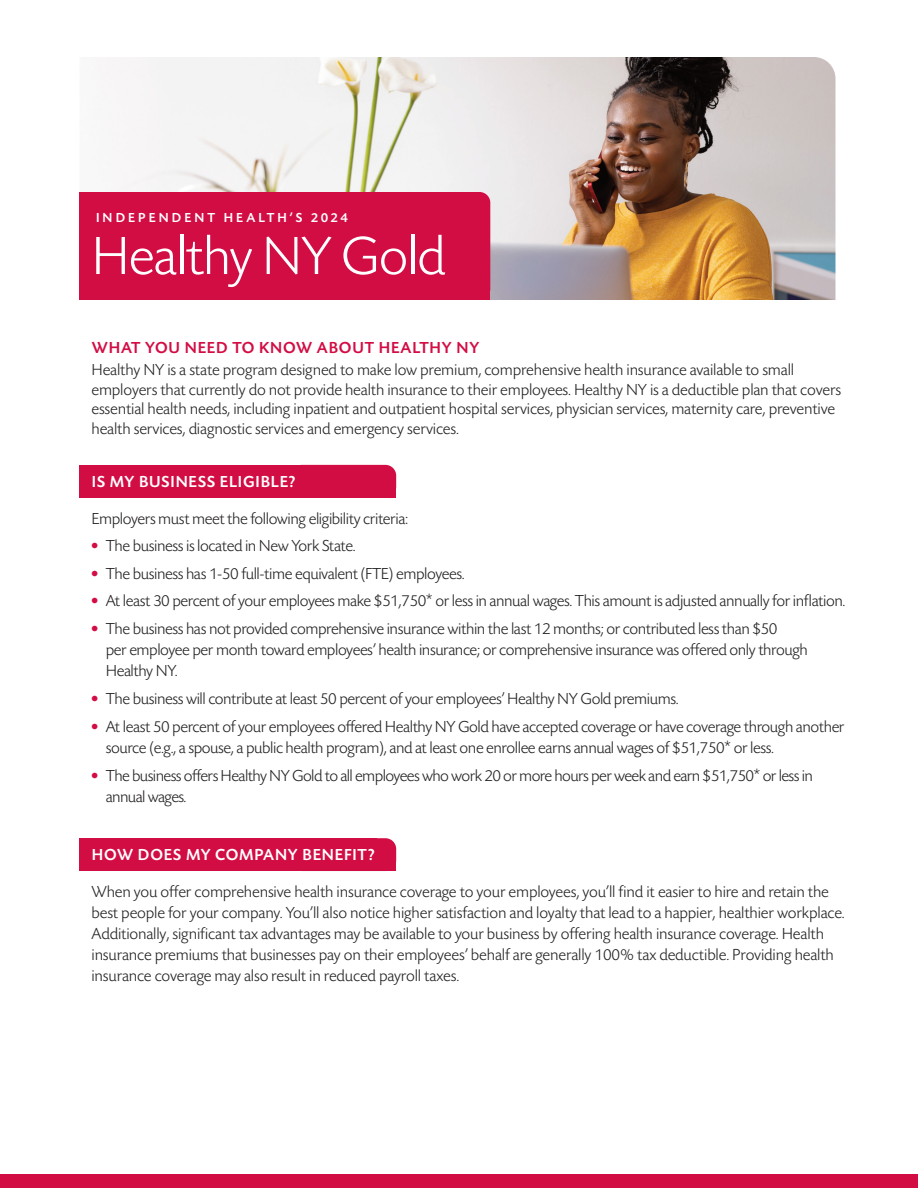
<style>
.page{position:relative;width:918px;height:1188px;background:#fff}
.page>*{position:absolute;margin:0;border:0;box-sizing:border-box;transform-origin:0 0}
.t1{font:300 55.5px "Today Sans Now Pro";letter-spacing:-.02em;color:#fff}
.t2{font:300 16.5px/21px "Today Sans Now Pro";letter-spacing:-.02em;color:#231f20}
.t3{font:500 16.5px "Today Sans Now Pro";letter-spacing:.05em;color:#fff}
.t4{font:500 16.5px "Today Sans Now Pro";letter-spacing:.05em;color:#d20d44}
.t5{font:500 13.5px "Today Sans Now Pro";letter-spacing:.23em;color:#fff}
.s1{color:#d20d44}
</style>
<div class="page">
<img style="left:107px;top:57px;width:729px;height:243px">
<div style="left:0;top:1175px;width:918px;height:13px;background:#d20d44"></div>
<div style="left:80px;top:838px;width:297px;height:33px;background:#d20d44"></div>
<div style="left:111px;top:855px;width:285px;height:16px;background:#d20d44"></div>
<div style="left:291px;top:838px;width:105px;height:33px;background:#d20d44;border-radius:11px"></div>
<div style="left:80px;top:465px;width:297px;height:33px;background:#d20d44"></div>
<div style="left:111px;top:482px;width:285px;height:16px;background:#d20d44"></div>
<div style="left:291px;top:465px;width:105px;height:33px;background:#d20d44;border-radius:11px"></div>
<div style="left:80px;top:192px;width:410px;height:108px;background:#d20d44;border-radius:11px"></div>
<div style="left:80px;top:225px;width:410px;height:75px;background:#d20d44"></div>
<p class="t5" style="left:96px;top:209px;width:254px">INDEPENDENT HEALTH’S 2024</p>
<h1 class="t1" style="left:91px;top:235px;width:356px">Healthy NY Gold</h1>
<p class="t4" style="left:92px;top:338px;width:389px">WHAT YOU NEED TO KNOW ABOUT HEALTHY NY</p>
<p class="t2" style="left:92px;top:362px;width:751px;line-height:19.5px">Healthy NY is a state program designed to make low premium, comprehensive health insurance available to small employers that currently do not provide health insurance to their employees. Healthy NY is a deductible plan that covers essential health needs, including inpatient and outpatient hospital services, physician services, maternity care, preventive health services, diagnostic services and emergency services.</p>
<p class="t3" style="left:92px;top:472px;width:205px">IS MY BUSINESS ELIGIBLE?</p>
<p class="t2" style="left:92px;top:510px;width:318px">Employers must meet the following eligibility criteria:</p>
<p class="t2" style="left:92px;top:536px;width:266px"><span class="s1">•</span> The business is located in New York State.</p>
<p class="t2" style="left:92px;top:564px;width:375px"><span class="s1">•</span> The business has 1-50 full-time equivalent (FTE) employees.</p>
<p class="t2" style="left:92px;top:592px;width:755px"><span class="s1">•</span> At least 30 percent of your employees make $51,750* or less in annual wages. This amount is adjusted annually for inflation.</p>
<p class="t2" style="left:106px;top:620px;width:704px;text-indent:-14px"><span class="s1">•</span> The business has not provided comprehensive insurance within the last 12 months; or contributed less than $50<br>per employee per month toward employees’ health insurance; or comprehensive insurance was offered only through<br>Healthy NY.</p>
<p class="t2" style="left:92px;top:690px;width:589px"><span class="s1">•</span> The business will contribute at least 50 percent of your employees’ Healthy NY Gold premiums.</p>
<p class="t2" style="left:106px;top:718px;width:740px;text-indent:-14px"><span class="s1">•</span> At least 50 percent of your employees offered Healthy NY Gold have accepted coverage or have coverage through another source (e.g., a spouse, a public health program), and at least one enrollee earns annual wages of $51,750* or less.</p>
<p class="t2" style="left:106px;top:767px;width:709px;text-indent:-14px"><span class="s1">•</span> The business offers Healthy NY Gold to all employees who work 20 or more hours per week and earn $51,750* or less in annual wages.</p>
<p class="t3" style="left:92px;top:845px;width:284px">HOW DOES MY COMPANY BENEFIT?</p>
<p class="t2" style="left:92px;top:883px;width:755px">When you offer comprehensive health insurance coverage to your employees, you’ll find it easier to hire and retain the best people for your company. You’ll also notice higher satisfaction and loyalty that lead to a happier, healthier workplace.<br>Additionally, significant tax advantages may be available to your business by offering health insurance coverage. Health insurance premiums that businesses pay on their employees’ behalf are generally 100% tax deductible. Providing health insurance coverage may also result in reduced payroll taxes.</p>
</div>
